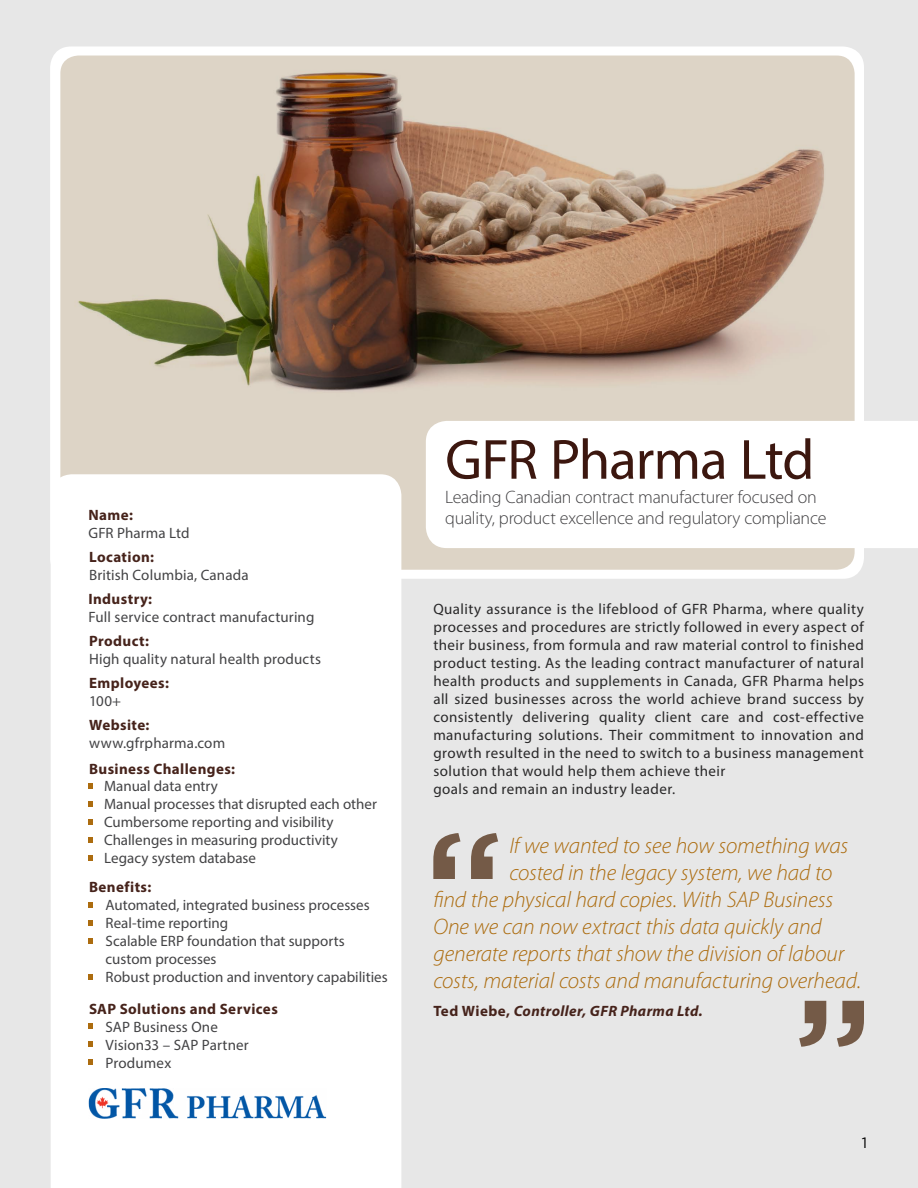
<style>
.page{position:relative;width:918px;height:1188px;background:#e7e7e7}
.page>*{position:absolute;margin:0;border:0;box-sizing:border-box;transform-origin:0 0}
.t1{font:57px "Myriad Pro";letter-spacing:-.02em;color:#3c170f}
.t2{font:italic 300 22.5px "Myriad Pro";letter-spacing:-.005em;color:#ac6c0f}
.t3{font:300 18px/21.6px "Myriad Pro";letter-spacing:-.015em;color:#414042}
.t4{font:15px/18px "Myriad Pro";letter-spacing:.03em;color:#292829}
.t5{font:15px/18px "Myriad Pro";color:#434345}
.t6{font:700 15px "Myriad Pro";letter-spacing:.025em;color:#46231b}
.t7{font:italic 700 15px "Myriad Pro";letter-spacing:.025em;color:#46231b}
.t8{font:15px "Gotham";color:#000}
.s1{font-style:normal}
</style>
<div class="page">
<div style="left:50px;top:46px;width:814px;height:533px;border:6px solid #fff;border-radius:18px"></div>
<img style="left:60px;top:56px;width:795px;height:514px;border-radius:18px">
<div style="left:426px;top:421px;width:492px;height:127px;background:#fff"></div>
<svg style="left:799px;top:1001px;width:65px;height:46px"></svg>
<svg style="left:433px;top:833px;width:65px;height:46px"></svg>
<div style="left:51px;top:474px;width:350px;height:714px;background:#fff"></div>
<img style="left:88px;top:1088px;width:238px;height:30px">
<svg style="left:88px;top:783px;width:5px;height:5px"></svg>
<svg style="left:88px;top:801px;width:5px;height:5px"></svg>
<svg style="left:88px;top:819px;width:5px;height:5px"></svg>
<svg style="left:88px;top:837px;width:5px;height:5px"></svg>
<svg style="left:88px;top:855px;width:5px;height:5px"></svg>
<svg style="left:88px;top:903px;width:5px;height:5px"></svg>
<svg style="left:88px;top:921px;width:5px;height:5px"></svg>
<svg style="left:88px;top:939px;width:5px;height:5px"></svg>
<svg style="left:88px;top:975px;width:5px;height:5px"></svg>
<svg style="left:88px;top:1024px;width:5px;height:5px"></svg>
<svg style="left:88px;top:1042px;width:5px;height:5px"></svg>
<svg style="left:88px;top:1060px;width:5px;height:5px"></svg>
<p class="t6" style="left:88px;top:505px;width:46px">Name:</p>
<p class="t5" style="left:88px;top:523px;width:103px">GFR Pharma Ltd</p>
<p class="t6" style="left:89px;top:547px;width:66px">Location:</p>
<p class="t5" style="left:89px;top:565px;width:161px">British Columbia, Canada</p>
<p class="t6" style="left:88px;top:589px;width:65px">Industry:</p>
<p class="t5" style="left:88px;top:608px;width:228px">Full service contract manufacturing</p>
<p class="t6" style="left:89px;top:631px;width:61px">Product:</p>
<p class="t5" style="left:89px;top:650px;width:233px">High quality natural health products</p>
<p class="t6" style="left:89px;top:673px;width:81px">Employees:</p>
<p class="t5" style="left:89px;top:692px;width:34px">100+</p>
<p class="t6" style="left:89px;top:715px;width:62px">Website:</p>
<p class="t5" style="left:89px;top:733px;width:138px">www.gfrpharma.com</p>
<p class="t5" style="left:104px;top:777px;width:274px">Manual data entry<br>Manual processes that disrupted each other<br>Cumbersome reporting and visibility<br>Challenges in measuring productivity<br>Legacy system database</p>
<p class="t6" style="left:89px;top:759px;width:148px">Business Challenges:</p>
<p class="t6" style="left:89px;top:877px;width:64px">Benefits:</p>
<p class="t5" style="left:106px;top:896px;width:284px">Automated, integrated business processes Real-time reporting<br>Scalable ERP foundation that supports custom processes<br>Robust production and inventory capabilities</p>
<p class="t5" style="left:105px;top:1017px;width:145px">SAP Business One<br>Vision33 – SAP Partner<br>Produmex</p>
<p class="t6" style="left:89px;top:999px;width:190px">SAP Solutions and Services</p>
<h1 class="t1" style="left:445px;top:424px;width:371px">GFR Pharma Ltd</h1>
<p class="t3" style="left:445px;top:486px;width:383px">Leading Canadian contract manufacturer focused on quality, product excellence and regulatory compliance</p>
<p class="t4" style="left:433px;top:600px;width:432px">Quality assurance is the lifeblood of GFR Pharma, where quality processes and procedures are strictly followed in every aspect of their business, from formula and raw material control to finished product testing. As the leading contract manufacturer of natural health products and supplements in Canada, GFR Pharma helps all sized businesses across the world achieve brand success by consistently delivering quality client care and cost-effective manufacturing solutions. Their commitment to innovation and growth resulted in the need to switch to a business management solution that would help them achieve their<br>goals and remain an industry leader.</p>
<h2 class="t2" style="left:509px;top:834px;width:340px">If we wanted to see how something was</h2>
<h2 class="t2" style="left:509px;top:861px;width:325px">costed in the legacy system, we had to</h2>
<h2 class="t2" style="left:433px;top:888px;width:401px">find the physical hard copies. With SAP Business</h2>
<h2 class="t2" style="left:433px;top:915px;width:390px">One we can now extract this data quickly and</h2>
<h2 class="t2" style="left:433px;top:942px;width:413px">generate reports that show the division of labour</h2>
<h2 class="t2" style="left:433px;top:969px;width:429px">costs, material costs and manufacturing overhead.</h2>
<p class="t7" style="left:433px;top:1001px;width:271px"><span class="s1">Ted Wiebe,</span> Controller, GFR Pharma Ltd.</p>
<p class="t8" style="left:862px;top:1134px;width:7px">1</p>
</div>
